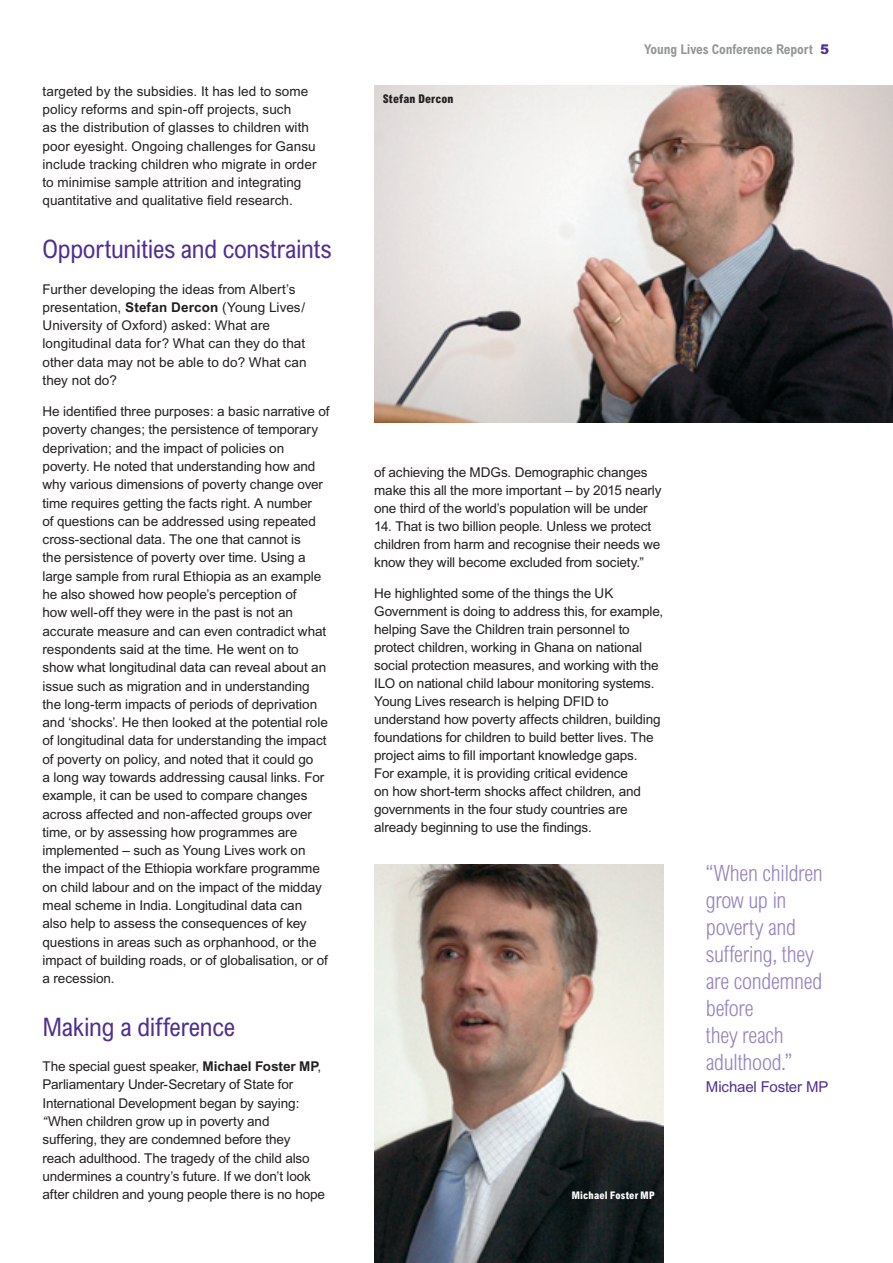
<style>
.page{position:relative;width:893px;height:1263px;background:#fff}
.page>*{position:absolute;margin:0;border:0;box-sizing:border-box;transform-origin:0 0}
.t1{font:condensed 25.5px "Arial";letter-spacing:-.01em;color:#502e92}
.t2{font:300 condensed 22.5px/27px "Arial";letter-spacing:-.015em;color:#9784bd}
.t3{font:15px "Arial";letter-spacing:-.01em;color:#502e92}
.t4{font:13.5px/18.3px "Arial";letter-spacing:-.005em;color:#231f20}
.t5{font:700 condensed 13.5px "Arial";letter-spacing:-.01em;color:#939598}
.t6{font:800 condensed 12px "Arial";letter-spacing:.015em;color:#231f20}
.t7{font:800 condensed 10.5px "Arial";letter-spacing:.015em;color:#fff}
.s1{font-weight:700}
.s2{font-style:italic}
.s3{font-weight:900;font-stretch:normal;color:#502e92}
</style>
<div class="page">
<img style="left:374px;top:85px;width:519px;height:337px">
<img style="left:374px;top:865px;width:289px;height:398px">
<p class="t4" style="left:43px;top:82px;width:275px">targeted by the subsidies. It has led to some policy reforms and spin-off projects, such<br>as the distribution of glasses to children with poor eyesight. Ongoing challenges for Gansu include tracking children who migrate in order to minimise sample attrition and integrating quantitative and qualitative field research.</p>
<h1 class="t1" style="left:43px;top:234px;width:291px">Opportunities and constraints</h1>
<p class="t4" style="left:43px;top:280px;width:266px">Further developing the ideas from Albert’s presentation, <span class="s1">Stefan Dercon</span> (Young Lives/ University of Oxford) asked: What are longitudinal data for? What can they do that other data may not be able to do? What can they not do?</p>
<p class="t4" style="left:43px;top:402px;width:288px">He identified three purposes: a basic narrative of poverty changes; the persistence of temporary deprivation; and the impact of policies on poverty. He noted that understanding how and why various dimensions of poverty change over time requires getting the facts right. A number<br>of questions can be addressed using repeated cross-sectional data. The one that cannot is<br>the persistence of poverty over time. Using a large sample from rural Ethiopia as an example he also showed how people’s perception of<br>how well-off they were in the past is not an accurate measure and can even contradict what respondents said at the time. He went on to show what longitudinal data can reveal about an issue such as migration and in understanding the long-term impacts of periods of deprivation and ‘shocks’. He then looked at the potential role of longitudinal data for understanding the impact of poverty on policy, and noted that it could go<br>a long way towards addressing causal links. For example, it can be used to compare changes across affected and non-affected groups over time, or by assessing how programmes are implemented – such as Young Lives work on<br>the impact of the Ethiopia workfare programme on child labour and on the impact of the midday meal scheme in India. Longitudinal data can also help to assess the consequences of key questions in areas such as orphanhood, or the impact of building roads, or of globalisation, or of a recession.</p>
<h1 class="t1" style="left:43px;top:1011px;width:194px">Making a difference</h1>
<p class="t4" style="left:43px;top:1057px;width:284px">The special guest speaker, <span class="s1">Michael Foster MP</span>, Parliamentary Under-Secretary of State for International Development began by saying: <span class="s2">“</span>When children grow up in poverty and suffering, they are condemned before they reach adulthood. The tragedy of the child also undermines a country’s future. If we don’t look after children and young people there is no hope</p>
<p class="t6" style="left:383px;top:91px;width:72px">Stefan Dercon</p>
<p class="t5" style="left:644px;top:41px;width:187px">Young Lives Conference Report <span class="s3">5</span></p>
<p class="t4" style="left:374px;top:463px;width:289px">of achieving the MDGs. Demographic changes make this all the more important – by 2015 nearly one third of the world’s population will be under</p>
<p class="t4" style="left:374px;top:517px;width:287px">14. That is two billion people. Unless we protect children from harm and recognise their needs we know they will become excluded from society.”</p>
<p class="t4" style="left:374px;top:584px;width:291px">He highlighted some of the things the UK Government is doing to address this, for example, helping Save the Children train personnel to protect children, working in Ghana on national social protection measures, and working with the ILO on national child labour monitoring systems.<br>Young Lives research is helping DFID to understand how poverty affects children, building foundations for children to build better lives. The project aims to fill important knowledge gaps.<br>For example, it is providing critical evidence<br>on how short-term shocks affect children, and governments in the four study countries are already beginning to use the findings.</p>
<p class="t7" style="left:572px;top:1189px;width:84px">Michael Foster MP</p>
<h2 class="t2" style="left:706px;top:859px;width:118px">“When children grow up in poverty and suffering, they are condemned before<br>they reach adulthood.”</h2>
<p class="t3" style="left:706px;top:1078px;width:124px">Michael Foster MP</p>
</div>
